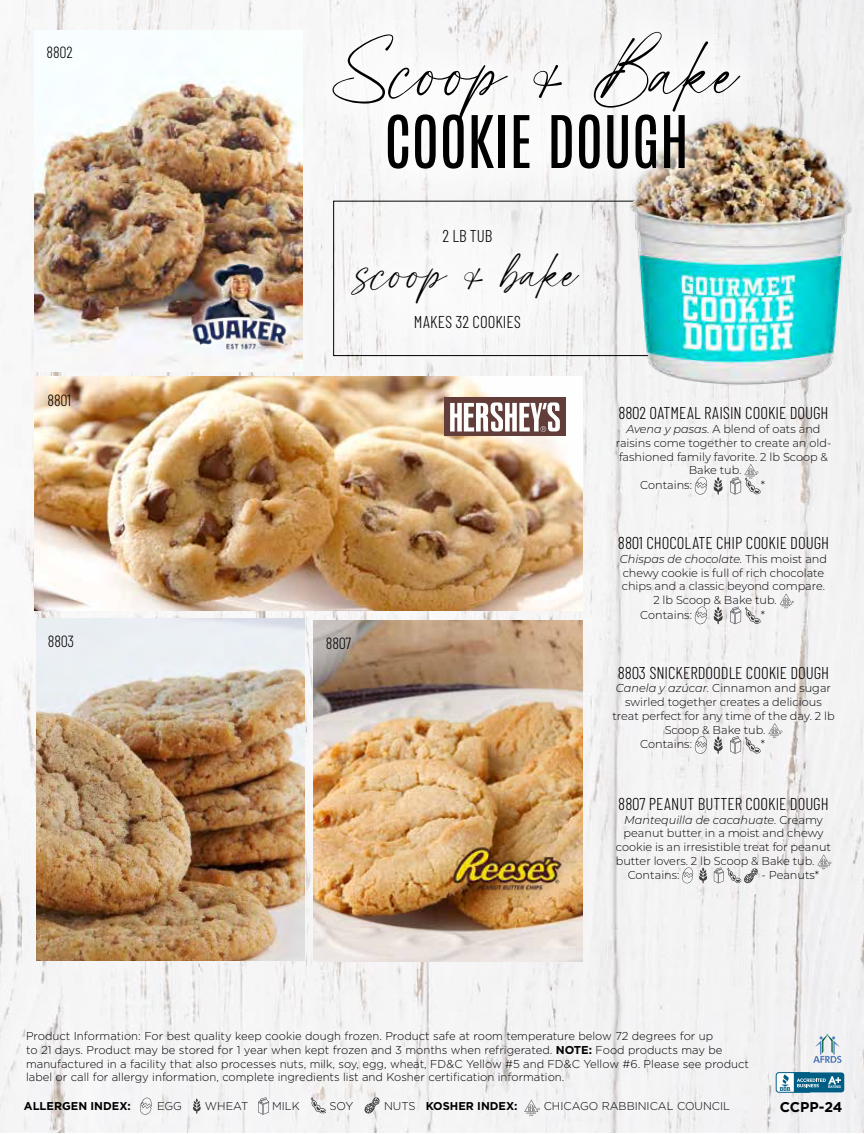
<style>
.page{position:relative;width:864px;height:1134px;background:#fff}
.page>*{position:absolute;margin:0;border:0;box-sizing:border-box;transform-origin:0 0}
.t1{font:77.25px "Resonant Chilliner Script";color:#000}
.t2{font:61.5px "Antonio";color:#000}
.t3{font:50.1px "Resonant Chilliner Script";color:#000}
.t4{font:300 17.25px "Barlow Condensed";color:#000}
.t5{font:300 16.2px "Barlow Condensed";color:#000}
.t6{font:700 14.1px "Gotham";letter-spacing:-.01em;color:#000}
.t7{font:300 11.4px/13.8px "Gotham";color:#000}
.t8{font:300 11.4px "Montserrat";color:#000}
.t9{font:italic 300 11.4px "Montserrat";color:#000}
.t10{font:700 11.4px "Gotham";color:#000}
.t11{font:600 3.6px "Avant Garde";color:#fff}
.s1{font-style:italic}
.s2{font-style:normal}
.s3{font-weight:700}
.s4{font-weight:300}
</style>
<div class="page">
<img style="left:0;top:0;width:864px;height:1133px">
<img style="left:36px;top:619px;width:268px;height:341px">
<img style="left:314px;top:621px;width:269px;height:341px">
<svg style="left:694px;top:477px;width:13px;height:18px"></svg>
<svg style="left:714px;top:477px;width:9px;height:18px"></svg>
<svg style="left:730px;top:464px;width:31px;height:31px"></svg>
<svg style="left:780px;top:593px;width:14px;height:15px"></svg>
<svg style="left:694px;top:607px;width:13px;height:17px"></svg>
<svg style="left:714px;top:607px;width:9px;height:17px"></svg>
<svg style="left:730px;top:607px;width:31px;height:17px"></svg>
<svg style="left:768px;top:723px;width:14px;height:15px"></svg>
<svg style="left:694px;top:736px;width:13px;height:18px"></svg>
<svg style="left:714px;top:736px;width:9px;height:18px"></svg>
<svg style="left:730px;top:736px;width:31px;height:18px"></svg>
<svg style="left:817px;top:854px;width:14px;height:15px"></svg>
<svg style="left:682px;top:867px;width:11px;height:16px"></svg>
<svg style="left:699px;top:867px;width:8px;height:16px"></svg>
<svg style="left:714px;top:867px;width:45px;height:16px"></svg>
<img style="left:35px;top:30px;width:265px;height:341px">
<img style="left:35px;top:377px;width:548px;height:234px">
<div style="left:300px;top:176px;width:330px;height:207px;background:#fff;opacity:.75"></div>
<img style="left:590px;top:101px;width:274px;height:296px">
<div style="left:292px;top:0;width:489px;height:210px;background:#fff;opacity:.7"></div>
<div style="left:444px;top:397px;width:121px;height:39px;background:#623d39"></div>
<svg style="left:450px;top:402px;width:110px;height:30px"></svg>
<svg style="left:139px;top:1098px;width:13px;height:17px"></svg>
<svg style="left:193px;top:1098px;width:8px;height:16px"></svg>
<svg style="left:258px;top:1097px;width:11px;height:18px"></svg>
<svg style="left:311px;top:1097px;width:15px;height:16px"></svg>
<svg style="left:364px;top:1097px;width:16px;height:17px"></svg>
<svg style="left:524px;top:1100px;width:16px;height:16px"></svg>
<svg style="left:776px;top:1072px;width:68px;height:21px"></svg>
<svg style="left:813px;top:1033px;width:29px;height:31px"></svg>
<img style="left:185px;top:255px;width:111px;height:102px">
<img style="left:191px;top:264px;width:98px;height:94px">
<img style="left:448px;top:841px;width:120px;height:52px">
<h3 class="t5" style="left:47px;top:43px;width:28px">8802</h3>
<h3 class="t5" style="left:47px;top:390px;width:25px">8801</h3>
<h1 class="t1" style="left:334px;top:30px;width:406px">Scoop &amp; Bake</h1>
<h2 class="t2" style="left:384px;top:96px;width:306px">COOKIE DOUGH</h2>
<h3 class="t4" style="left:442px;top:225px;width:51px">2 LB TUB</h3>
<h3 class="t3" style="left:356px;top:245px;width:224px">scoop &amp; bake</h3>
<h3 class="t4" style="left:414px;top:311px;width:108px">MAKES 32 COOKIES</h3>
<h3 class="t4" style="left:618px;top:403px;width:212px">8802 OATMEAL RAISIN COOKIE DOUGH</h3>
<p class="t8" style="left:626px;top:421px;width:196px"><span class="s1">Avena y pasas.</span> A blend of oats and</p>
<p class="t8" style="left:616px;top:435px;width:217px">raisins come together to create an old-</p>
<p class="t8" style="left:619px;top:449px;width:211px">fashioned family favorite. 2 lb Scoop &amp;</p>
<p class="t8" style="left:689px;top:463px;width:54px">Bake tub.</p>
<p class="t8" style="left:640px;top:477px;width:53px">Contains:</p>
<p class="t8" style="left:761px;top:477px;width:6px">*</p>
<h3 class="t4" style="left:618px;top:532px;width:213px">8801 CHOCOLATE CHIP COOKIE DOUGH</h3>
<p class="t9" style="left:620px;top:551px;width:209px">Chispas de chocolate. <span class="s2">This moist and</span></p>
<p class="t8" style="left:623px;top:565px;width:203px">chewy cookie is full of rich chocolate</p>
<p class="t8" style="left:622px;top:579px;width:205px">chips and a classic beyond compare.</p>
<p class="t8" style="left:653px;top:592px;width:125px">2 lb Scoop &amp; Bake tub.</p>
<p class="t8" style="left:640px;top:607px;width:53px">Contains:</p>
<p class="t8" style="left:761px;top:607px;width:6px">*</p>
<h3 class="t5" style="left:48px;top:631px;width:28px">8803</h3>
<h3 class="t5" style="left:326px;top:633px;width:27px">8807</h3>
<h3 class="t4" style="left:618px;top:662px;width:213px">8803 SNICKERDOODLE COOKIE DOUGH</h3>
<p class="t8" style="left:616px;top:681px;width:217px"><span class="s1">Canela y azúcar.</span> Cinnamon and sugar</p>
<p class="t8" style="left:625px;top:694px;width:198px">swirled together creates a delicious</p>
<p class="t8" style="left:612px;top:708px;width:224px">treat perfect for any time of the day. 2 lb</p>
<p class="t8" style="left:665px;top:722px;width:102px">Scoop &amp; Bake tub.</p>
<p class="t8" style="left:640px;top:736px;width:53px">Contains:</p>
<p class="t8" style="left:761px;top:736px;width:6px">*</p>
<h3 class="t4" style="left:618px;top:793px;width:212px">8807 PEANUT BUTTER COOKIE DOUGH</h3>
<p class="t9" style="left:624px;top:812px;width:200px">Mantequilla de cacahuate. <span class="s2">Creamy</span></p>
<p class="t8" style="left:624px;top:826px;width:201px">peanut butter in a moist and chewy</p>
<p class="t8" style="left:616px;top:839px;width:217px">cookie is an irresistible treat for peanut</p>
<p class="t8" style="left:616px;top:853px;width:200px">butter lovers. 2 lb Scoop &amp; Bake tub.</p>
<p class="t8" style="left:628px;top:867px;width:53px">Contains:</p>
<p class="t8" style="left:762px;top:867px;width:59px">- Peanuts*</p>
<p class="t7" style="left:26px;top:1029px;width:725px">Product Information: For best quality keep cookie dough frozen. Product safe at room temperature below 72 degrees for up<br>to 21 days. Product may be stored for 1 year when kept frozen and 3 months when refrigerated. <span class="s3">NOTE:</span> Food products may be manufactured in a facility that also processes nuts, milk, soy, egg, wheat, FD&amp;C Yellow #5 and FD&amp;C Yellow #6. Please see product label or call for allergy information, complete ingredients list and Kosher certification information.</p>
<p class="t11" style="left:828px;top:1084px;width:14px">RATING</p>
<p class="t10" style="left:24px;top:1099px;width:108px">ALLERGEN INDEX:</p>
<p class="t7" style="left:157px;top:1099px;width:27px">EGG</p>
<p class="t7" style="left:205px;top:1099px;width:45px">WHEAT</p>
<p class="t7" style="left:272px;top:1099px;width:29px">MILK</p>
<p class="t7" style="left:329px;top:1099px;width:25px">SOY</p>
<p class="t10" style="left:384px;top:1099px;width:135px"><span class="s4">NUTS</span> KOSHER INDEX:</p>
<p class="t7" style="left:544px;top:1099px;width:188px">CHICAGO RABBINICAL COUNCIL</p>
<p class="t6" style="left:780px;top:1098px;width:64px">CCPP-24</p>
</div>
